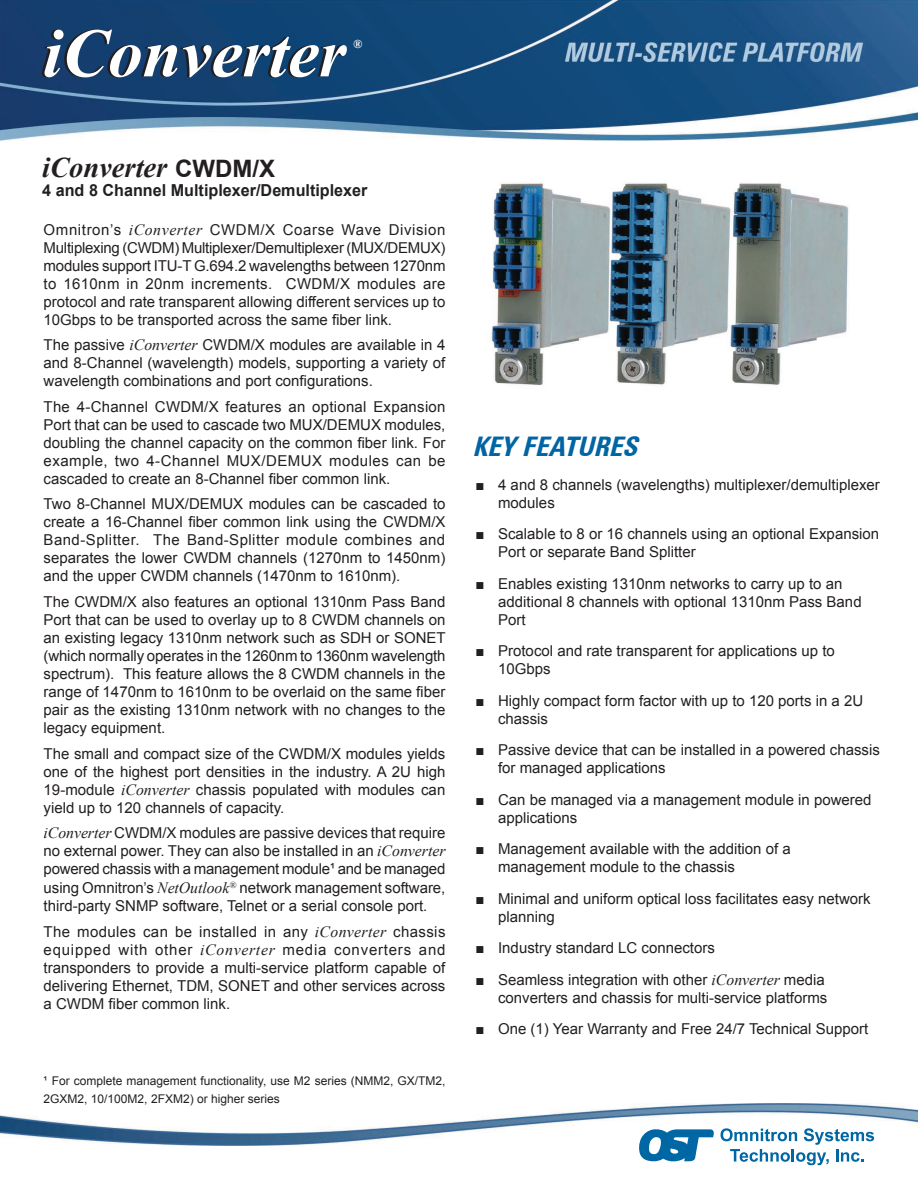
<style>
.page{position:relative;width:918px;height:1188px;background:#fff}
.page>*{position:absolute;margin:0;border:0;box-sizing:border-box;transform-origin:0 0}
.t1{font:italic 700 69px "Times New Roman";color:#fff}
.t2{font:italic 700 28.5px "Times New Roman";color:#231f20}
.t3{font:italic 700 condensed 27px "Zurich BT";color:#0065a4}
.t4{font:700 16.5px "Arial";color:#231f20}
.t5{font:15px/18px "Arial";color:#231f20}
.t6{font:12px/18px "Arial";color:#231f20}
.t7{font:italic 700 12px "Times New Roman";color:#fff}
.s1{font-family:"Arial";font-style:normal;font-size:24px}
.s2{font-family:"Times New Roman";font-style:italic;font-size:15.75px}
</style>
<div class="page">
<img style="left:0;top:0;width:918px;height:141px">
<img style="left:0;top:1103px;width:918px;height:42px">
<svg style="left:639px;top:1129px;width:75px;height:33px"></svg>
<svg style="left:721px;top:1128px;width:153px;height:37px"></svg>
<img style="left:491px;top:183px;width:358px;height:203px">
<h1 class="t1" style="left:43px;top:5px;width:304px">iConverter</h1>
<p class="t7" style="left:353px;top:35px;width:10px">®</p>
<h2 class="t2" style="left:42px;top:147px;width:234px">iConverter <span class="s1">CWDM/X</span></h2>
<p class="t4" style="left:42px;top:179px;width:327px">4 and 8 Channel Multiplexer/Demultiplexer</p>
<p class="t5" style="left:44px;top:221px;width:403px;text-align:justify">Omnitron’s <span class="s2">iConverter</span> CWDM/X Coarse Wave Division Multiplexing (CWDM) Multiplexer/Demultiplexer (MUX/DEMUX) modules support ITU-T G.694.2 wavelengths between 1270nm to 1610nm in 20nm increments. CWDM/X modules are protocol and rate transparent allowing different services up to 10Gbps to be transported across the same fiber link.</p>
<p class="t5" style="left:44px;top:336px;width:403px;text-align:justify">The passive <span class="s2">iConverter</span> CWDM/X modules are available in 4 and 8-Channel (wavelength) models, supporting a variety of wavelength combinations and port configurations.</p>
<p class="t5" style="left:44px;top:398px;width:403px;text-align:justify">The 4-Channel CWDM/X features an optional Expansion Port that can be used to cascade two MUX/DEMUX modules, doubling the channel capacity on the common fiber link. For example, two 4-Channel MUX/DEMUX modules can be cascaded to create an 8-Channel fiber common link.</p>
<p class="t5" style="left:44px;top:495px;width:403px;text-align:justify">Two 8-Channel MUX/DEMUX modules can be cascaded to create a 16-Channel fiber common link using the CWDM/X Band-Splitter. The Band-Splitter module combines and separates the lower CWDM channels (1270nm to 1450nm) and the upper CWDM channels (1470nm to 1610nm).</p>
<p class="t5" style="left:44px;top:593px;width:404px;text-align:justify">The CWDM/X also features an optional 1310nm Pass Band Port that can be used to overlay up to 8 CWDM channels on an existing legacy 1310nm network such as SDH or SONET (which normally operates in the 1260nm to 1360nm wavelength spectrum). This feature allows the 8 CWDM channels in the range of 1470nm to 1610nm to be overlaid on the same fiber pair as the existing 1310nm network with no changes to the legacy equipment.</p>
<p class="t5" style="left:44px;top:744px;width:403px;text-align:justify">The small and compact size of the CWDM/X modules yields one of the highest port densities in the industry. A 2U high 19-module <span class="s2">iConverter</span> chassis populated with modules can yield up to 120 channels of capacity.</p>
<p class="t5" style="left:44px;top:824px;width:403px;text-align:justify"><span class="s2">iConverter</span> CWDM/X modules are passive devices that require no external power. They can also be installed in an <span class="s2">iConverter </span>powered chassis with a management module¹ and be managed using Omnitron’s <span class="s2">NetOutlook</span><sup>®</sup> network management software, third-party SNMP software, Telnet or a serial console port.</p>
<p class="t5" style="left:44px;top:922px;width:403px;text-align:justify">The modules can be installed in any <span class="s2">iConverter</span> chassis equipped with other <span class="s2">iConverter</span> media converters and transponders to provide a multi-service platform capable of delivering Ethernet, TDM, SONET and other services across a CWDM fiber common link.</p>
<p class="t6" style="left:44px;top:1072px;width:403px">¹ For complete management functionality, use M2 series (NMM2, GX/TM2,<br>2GXM2, 10/100M2, 2FXM2) or higher series</p>
<h3 class="t3" style="left:472px;top:430px;width:174px">KEYFEATURES</h3>
<p class="t5" style="left:498px;top:476px;width:383px;text-indent:-23px">■ 4 and 8 channels (wavelengths) multiplexer/demultiplexer modules</p>
<p class="t5" style="left:498px;top:525px;width:383px;text-indent:-23px">■ Scalable to 8 or 16 channels using an optional Expansion<br>Port or separate Band Splitter</p>
<p class="t5" style="left:498px;top:575px;width:365px;text-indent:-23px">■ Enables existing 1310nm networks to carry up to an additional 8 channels with optional 1310nm Pass Band<br>Port</p>
<p class="t5" style="left:498px;top:642px;width:338px;text-indent:-23px">■ Protocol and rate transparent for applications up to<br>10Gbps</p>
<p class="t5" style="left:498px;top:692px;width:367px;text-indent:-23px">■ Highly compact form factor with up to 120 ports in a 2U chassis</p>
<p class="t5" style="left:498px;top:741px;width:383px;text-indent:-23px">■ Passive device that can be installed in a powered chassis for managed applications</p>
<p class="t5" style="left:498px;top:791px;width:375px;text-indent:-23px">■ Can be managed via a management module in powered applications</p>
<p class="t5" style="left:498px;top:840px;width:294px;text-indent:-23px">■ Management available with the addition of a management module to the chassis</p>
<p class="t5" style="left:498px;top:890px;width:374px;text-indent:-23px">■ Minimal and uniform optical loss facilitates easy network planning</p>
<p class="t5" style="left:476px;top:939px;width:241px">■ Industry standard LC connectors</p>
<p class="t5" style="left:476px;top:971px;width:353px;text-align:right">■ Seamless integration with other <span class="s2">iConverter</span> media converters and chassis for multi-service platforms</p>
<p class="t5" style="left:476px;top:1020px;width:394px">■ One (1) Year Warranty and Free 24/7 Technical Support</p>
</div>
